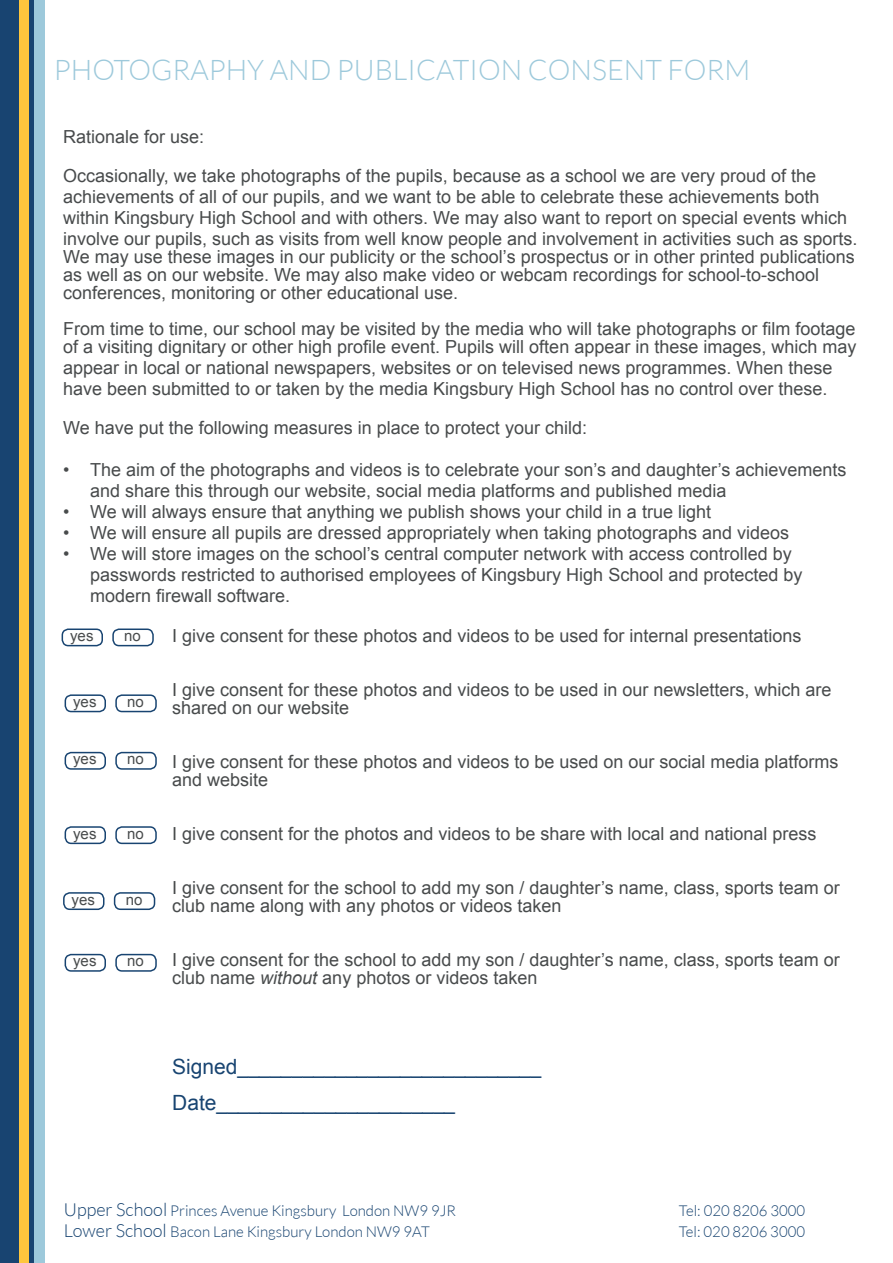
<style>
.page{position:relative;width:893px;height:1263px;background:#fff}
.page>*{position:absolute;margin:0;border:0;box-sizing:border-box;transform-origin:0 0}
.t1{font:300 28.5px "Lato";color:#9dc9db}
.t2{font:19.5px/36px "Arial";color:#184471}
.t3{font:18px/18px "Arial";color:#484b4c}
.t4{font:300 15px "Lato";color:#184471}
.t5{font:15px "Arial";color:#484b4c}
.s1{font-style:italic}
.s2{font-size:21px}
.s3{font-size:18px}
</style>
<div class="page">
<div style="left:0;top:0;width:19px;height:1263px;background:#184471"></div>
<div style="left:19px;top:0;width:10px;height:1263px;background:#fec63d"></div>
<div style="left:29px;top:0;width:5px;height:1263px;background:#184471"></div>
<div style="left:34px;top:0;width:10px;height:1263px;background:#9dc9db"></div>
<div style="left:62px;top:628px;width:41px;height:18px;border:2px solid #184471;border-radius:6px"></div>
<div style="left:112px;top:628px;width:42px;height:18px;border:2px solid #184471;border-radius:6px"></div>
<div style="left:65px;top:694px;width:41px;height:18px;border:2px solid #184471;border-radius:6px"></div>
<div style="left:115px;top:694px;width:42px;height:18px;border:2px solid #184471;border-radius:6px"></div>
<div style="left:65px;top:752px;width:41px;height:18px;border:2px solid #184471;border-radius:6px"></div>
<div style="left:115px;top:752px;width:42px;height:18px;border:2px solid #184471;border-radius:6px"></div>
<div style="left:65px;top:826px;width:41px;height:18px;border:2px solid #184471;border-radius:6px"></div>
<div style="left:115px;top:826px;width:42px;height:18px;border:2px solid #184471;border-radius:6px"></div>
<div style="left:63px;top:892px;width:41px;height:18px;border:2px solid #184471;border-radius:6px"></div>
<div style="left:114px;top:892px;width:41px;height:18px;border:2px solid #184471;border-radius:6px"></div>
<div style="left:65px;top:954px;width:41px;height:18px;border:2px solid #184471;border-radius:6px"></div>
<div style="left:115px;top:954px;width:42px;height:18px;border:2px solid #184471;border-radius:6px"></div>
<p class="t1" style="left:54px;top:55px;width:698px">PHOTOGRAPHY AND PUBLICATION CONSENT FORM</p>
<p class="t3" style="left:63px;top:128px;width:143px">Rationale for use:</p>
<p class="t3" style="left:63px;top:165px;width:796px;line-height:21px">Occasionally, we take photographs of the pupils, because as a school we are very proud of the achievements of all of our pupils, and we want to be able to celebrate these achievements both within Kingsbury High School and with others. We may also want to report on special events which involve our pupils, such as visits from well know people and involvement in activities such as sports.</p>
<p class="t3" style="left:63px;top:248px;width:793px">We may use these images in our publicity or the school’s prospectus or in other printed publications as well as on our website. We may also make video or webcam recordings for school-to-school conferences, monitoring or other educational use.</p>
<p class="t3" style="left:63px;top:320px;width:795px">From time to time, our school may be visited by the media who will take photographs or film footage of a visiting dignitary or other high profile event. Pupils will often appear in these images, which may</p>
<p class="t3" style="left:63px;top:357px;width:771px;line-height:21px">appear in local or national newspapers, websites or on televised news programmes. When these have been submitted to or taken by the media Kingsbury High School has no control over these.</p>
<p class="t3" style="left:63px;top:419px;width:525px">We have put the following measures in place to protect your child:</p>
<p class="t3" style="left:90px;top:459px;width:758px;line-height:21px;text-indent:-27px">• The aim of the photographs and videos is to celebrate your son’s and daughter’s achievements and share this through our website, social media platforms and published media</p>
<p class="t3" style="left:63px;top:503px;width:649px">• We will always ensure that anything we publish shows your child in a true light</p>
<p class="t3" style="left:63px;top:524px;width:727px">• We will ensure all pupils are dressed appropriately when taking photographs and videos</p>
<p class="t3" style="left:90px;top:543px;width:714px;line-height:21px;text-indent:-27px">• We will store images on the school’s central computer network with access controlled by passwords restricted to authorised employees of Kingsbury High School and protected by modern firewall software.</p>
<p class="t5" style="left:70px;top:626px;width:25px">yes</p>
<p class="t5" style="left:124px;top:626px;width:18px">no</p>
<p class="t5" style="left:73px;top:692px;width:25px">yes</p>
<p class="t5" style="left:127px;top:692px;width:18px">no</p>
<p class="t5" style="left:73px;top:749px;width:25px">yes</p>
<p class="t5" style="left:127px;top:749px;width:18px">no</p>
<p class="t5" style="left:73px;top:823px;width:25px">yes</p>
<p class="t5" style="left:127px;top:823px;width:18px">no</p>
<p class="t5" style="left:72px;top:889px;width:25px">yes</p>
<p class="t5" style="left:126px;top:889px;width:18px">no</p>
<p class="t5" style="left:73px;top:951px;width:25px">yes</p>
<p class="t5" style="left:127px;top:951px;width:18px">no</p>
<p class="t3" style="left:172px;top:627px;width:631px">I give consent for these photos and videos to be used for internal presentations</p>
<p class="t3" style="left:172px;top:681px;width:661px">I give consent for these photos and videos to be used in our newsletters, which are shared on our website</p>
<p class="t3" style="left:172px;top:753px;width:668px">I give consent for these photos and videos to be used on our social media platforms and website</p>
<p class="t3" style="left:172px;top:825px;width:646px">I give consent for the photos and videos to be share with local and national press</p>
<p class="t3" style="left:172px;top:879px;width:669px">I give consent for the school to add my son / daughter’s name, class, sports team or club name along with any photos or videos taken</p>
<p class="t3" style="left:172px;top:951px;width:669px">I give consent for the school to add my son / daughter’s name, class, sports team or club name <span class="s1">without</span> any photos or videos taken</p>
<p class="t2" style="left:172px;top:1050px;width:370px"><span class="s2">Signed</span>____________________________<br><span class="s2">Date</span>______________________</p>
<p class="t4" style="left:64px;top:1203px;width:394px"><span class="s3">Upper School</span> Princes Avenue Kingsbury London NW9 9JR</p>
<p class="t4" style="left:679px;top:1203px;width:128px">Tel: 020 8206 3000</p>
<p class="t4" style="left:64px;top:1224px;width:367px"><span class="s3">Lower School</span> Bacon Lane Kingsbury London NW9 9AT</p>
<p class="t4" style="left:679px;top:1224px;width:128px">Tel: 020 8206 3000</p>
</div>
